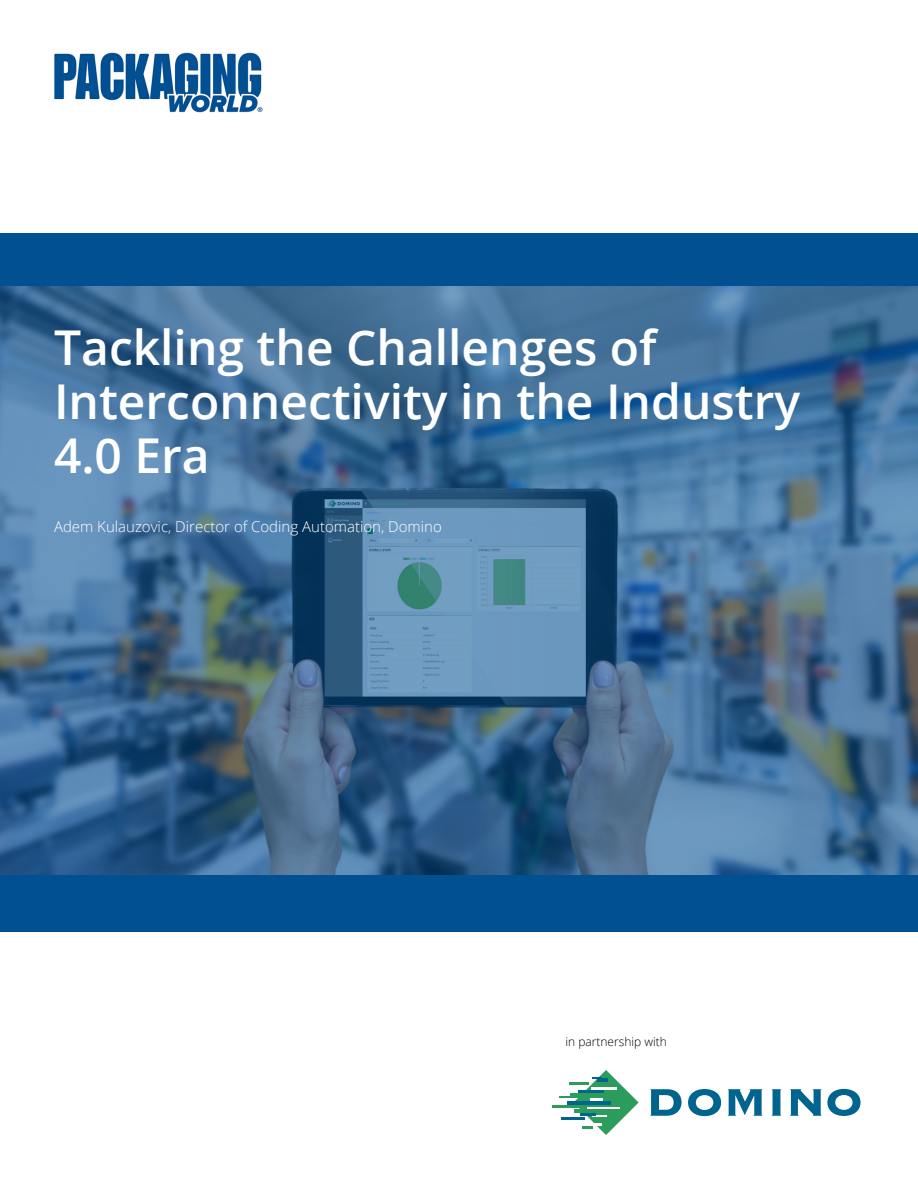
<style>
.page{position:relative;width:918px;height:1188px;background:#fff}
.page>*{position:absolute;margin:0;border:0;box-sizing:border-box;transform-origin:0 0}
.Main_Title{font:600 48px/54px "Open Sans";color:#fff}
.Main_speakers{font:300 15px "Open Sans";color:#fff}
.t1{font:300 12px "Open Sans";color:#000}
</style>
<div class="page">
<svg style="left:688px;top:1089px;width:33px;height:27px"></svg>
<svg style="left:728px;top:1089px;width:34px;height:27px"></svg>
<svg style="left:772px;top:1089px;width:9px;height:27px"></svg>
<svg style="left:790px;top:1089px;width:31px;height:27px"></svg>
<svg style="left:827px;top:1089px;width:34px;height:27px"></svg>
<svg style="left:650px;top:1089px;width:32px;height:27px"></svg>
<hr style="left:552px;top:1105px;width:36px;height:2px;background:#2c9c5d">
<svg style="left:559px;top:1070px;width:80px;height:65px"></svg>
<hr style="left:579px;top:1090px;width:25px;height:3px;background:#00658e">
<hr style="left:591px;top:1087px;width:25px;height:3px;background:#fff">
<hr style="left:587px;top:1107px;width:32px;height:2px;background:#fff">
<div style="left:0;top:233px;width:918px;height:699px;background:#005092"></div>
<img style="left:0;top:287px;width:918px;height:588px">
<img style="left:54px;top:52px;width:209px;height:61px">
<p class="Main_Title" style="left:54px;top:320px;width:748px">Tackling the Challenges of<br>Interconnectivity in the Industry<br>4.0 Era</p>
<p class="Main_speakers" style="left:54px;top:516px;width:389px">Adem Kulauzovic, Director of Coding Automation, Domino</p>
<p class="t1" style="left:565px;top:1033px;width:103px">in partnership with</p>
</div>
